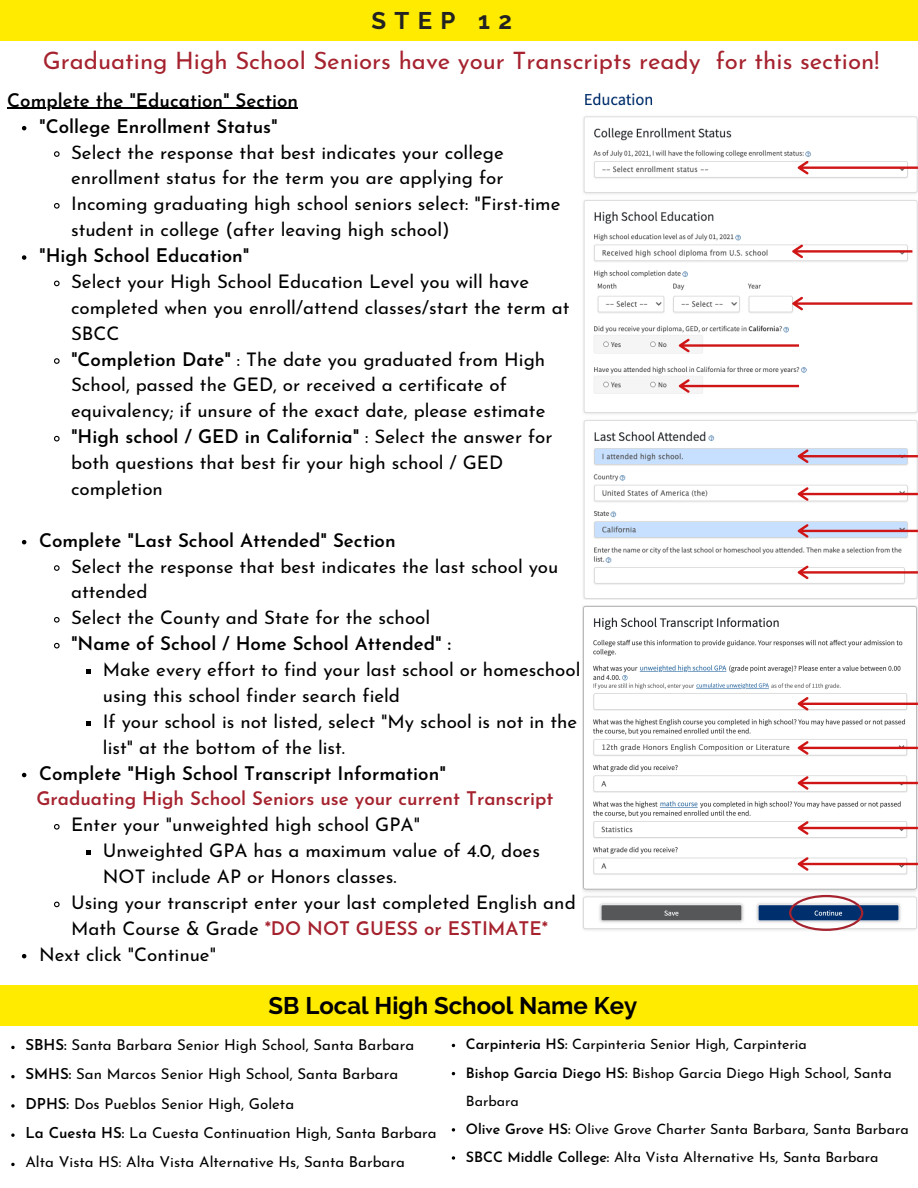
<style>
.page{position:relative;width:918px;height:1188px;background:#fff}
.page>*{position:absolute;margin:0;border:0;box-sizing:border-box;transform-origin:0 0}
.t1{font:24px "Josefin Sans";color:#a5222e}
.t2{font:700 24px "Raleway";color:#000}
.t3{font:700 24px "Raleway";letter-spacing:.35em;color:#222}
.t4{font:18.75px/25.8px "Josefin Sans";color:#000}
.t5{font:600 18.75px "Josefin Sans";color:#000}
.t6{font:600 18.75px "Josefin Sans";color:#a5222e}
.t7{font:15px "Josefin Sans";color:#000}
.t8{font:14.25px/28.2px "Josefin Sans";color:#000}
.s1{font-weight:600}
.s2{font-weight:600;color:#a5222e}
</style>
<div class="page">
<div style="left:0;top:0;width:918px;height:41px;background:#ffeb00"></div>
<div style="left:0;top:985px;width:918px;height:41px;background:#ffeb00"></div>
<img style="left:583px;top:92px;width:335px;height:507px">
<svg style="left:22px;top:126px;width:4px;height:4px"></svg>
<svg style="left:54px;top:151px;width:6px;height:6px"></svg>
<svg style="left:54px;top:203px;width:6px;height:6px"></svg>
<svg style="left:22px;top:255px;width:4px;height:5px"></svg>
<svg style="left:54px;top:280px;width:6px;height:7px"></svg>
<svg style="left:54px;top:358px;width:6px;height:6px"></svg>
<svg style="left:54px;top:435px;width:6px;height:7px"></svg>
<svg style="left:22px;top:540px;width:4px;height:4px"></svg>
<svg style="left:54px;top:565px;width:6px;height:6px"></svg>
<svg style="left:54px;top:617px;width:6px;height:6px"></svg>
<svg style="left:54px;top:642px;width:6px;height:7px"></svg>
<svg style="left:86px;top:669px;width:5px;height:5px"></svg>
<svg style="left:86px;top:721px;width:5px;height:5px"></svg>
<svg style="left:22px;top:773px;width:4px;height:4px"></svg>
<svg style="left:54px;top:824px;width:6px;height:6px"></svg>
<svg style="left:86px;top:850px;width:5px;height:5px"></svg>
<svg style="left:54px;top:901px;width:6px;height:7px"></svg>
<svg style="left:22px;top:954px;width:4px;height:4px"></svg>
<hr style="left:7px;top:108px;width:291px;height:1px;background:#000">
<svg style="left:792px;top:245px;width:120px;height:13px"></svg>
<svg style="left:792px;top:297px;width:120px;height:13px"></svg>
<svg style="left:679px;top:339px;width:120px;height:13px"></svg>
<svg style="left:679px;top:379px;width:120px;height:14px"></svg>
<svg style="left:798px;top:449px;width:120px;height:14px;background:#ccb9d0"></svg>
<svg style="left:798px;top:487px;width:120px;height:14px"></svg>
<svg style="left:798px;top:524px;width:120px;height:14px;background:#ccb8cd"></svg>
<svg style="left:798px;top:566px;width:120px;height:13px"></svg>
<svg style="left:798px;top:161px;width:120px;height:14px"></svg>
<img style="left:583px;top:605px;width:335px;height:325px">
<svg style="left:798px;top:697px;width:120px;height:14px"></svg>
<svg style="left:798px;top:741px;width:120px;height:14px"></svg>
<svg style="left:798px;top:776px;width:120px;height:14px"></svg>
<svg style="left:798px;top:821px;width:120px;height:14px"></svg>
<svg style="left:798px;top:857px;width:120px;height:14px"></svg>
<svg style="left:11px;top:1046px;width:4px;height:3px"></svg>
<svg style="left:11px;top:1075px;width:4px;height:3px"></svg>
<svg style="left:11px;top:1104px;width:4px;height:4px"></svg>
<svg style="left:11px;top:1133px;width:4px;height:4px"></svg>
<svg style="left:11px;top:1163px;width:4px;height:3px"></svg>
<svg style="left:452px;top:1128px;width:3px;height:4px"></svg>
<svg style="left:452px;top:1156px;width:3px;height:4px"></svg>
<svg style="left:789px;top:895px;width:74px;height:36px"></svg>
<p class="t3" style="left:371px;top:6px;width:142px">STEP 12</p>
<p class="t1" style="left:43px;top:51px;width:838px">Graduating High School Seniors have your Transcripts ready for this section!</p>
<p class="t5" style="left:7px;top:93px;width:292px">Complete the "Education" Section</p>
<p class="t5" style="left:39px;top:119px;width:240px">"College Enrollment Status"</p>
<p class="t4" style="left:71px;top:141px;width:434px">Select the response that best indicates your college enrollment status for the term you are applying for</p>
<p class="t4" style="left:71px;top:193px;width:491px">Incoming graduating high school seniors select: "First-time student in college (after leaving high school)</p>
<p class="t5" style="left:39px;top:248px;width:212px">"High School Education"</p>
<p class="t4" style="left:71px;top:270px;width:500px">Select your High School Education Level you will have completed when you enroll/attend classes/start the term at<br>SBCC</p>
<p class="t4" style="left:71px;top:348px;width:476px"><span class="s1">"Completion Date"</span> : The date you graduated from High<br>School, passed the GED, or received a certificate of equivalency; if unsure of the exact date, please estimate</p>
<p class="t4" style="left:71px;top:426px;width:483px"><span class="s1">"High school / GED in California"</span> : Select the answer for both questions that best fir your high school / GED completion</p>
<p class="t5" style="left:39px;top:533px;width:358px">Complete "Last School Attended" Section</p>
<p class="t4" style="left:71px;top:555px;width:489px">Select the response that best indicates the last school you attended</p>
<p class="t4" style="left:71px;top:607px;width:361px">Select the County and State for the school</p>
<p class="t5" style="left:71px;top:636px;width:382px">"Name of School / Home School Attended" :</p>
<p class="t4" style="left:103px;top:658px;width:479px">Make every effort to find your last school or homeschool using this school finder search field</p>
<p class="t4" style="left:103px;top:710px;width:476px">If your school is not listed, select "My school is not in the list" at the bottom of the list.</p>
<p class="t5" style="left:39px;top:765px;width:408px">Complete "High School Transcript Information"</p>
<p class="t4" style="left:71px;top:814px;width:351px">Enter your "unweighted high school GPA"</p>
<p class="t4" style="left:103px;top:840px;width:439px">Unweighted GPA has a maximum value of 4.0, does<br>NOT include AP or Honors classes.</p>
<p class="t4" style="left:71px;top:891px;width:506px">Using your transcript enter your last completed English and<br>Math Course &amp; Grade <span class="s2">*DO NOT GUESS or ESTIMATE*</span></p>
<p class="t4" style="left:39px;top:943px;width:178px">Next click "Continue"</p>
<p class="t6" style="left:36px;top:791px;width:519px">Graduating High School Seniors use your current Transcript</p>
<p class="t2" style="left:269px;top:991px;width:370px">SB Local High School Name Key</p>
<p class="t7" style="left:25px;top:1039px;width:390px"><span class="s1">SBHS:</span> Santa Barbara Senior High School, Santa Barbara</p>
<p class="t7" style="left:25px;top:1068px;width:374px"><span class="s1">SMHS:</span> San Marcos Senior High School, Santa Barbara</p>
<p class="t7" style="left:25px;top:1097px;width:270px"><span class="s1">DPHS:</span> Dos Pueblos Senior High, Goleta</p>
<p class="t7" style="left:25px;top:1127px;width:413px"><span class="s1">La Cuesta HS:</span> La Cuesta Continuation High, Santa Barbara</p>
<p class="t7" style="left:25px;top:1156px;width:381px">Alta Vista HS: Alta Vista Alternative Hs, Santa Barbara</p>
<p class="t8" style="left:466px;top:1032px;width:343px"><span class="s1">Carpinteria HS:</span> Carpinteria Senior High, Carpinteria</p>
<p class="t8" style="left:466px;top:1060px;width:427px"><span class="s1">Bishop Garcia Diego HS:</span> Bishop Garcia Diego High School, Santa<br>Barbara</p>
<p class="t8" style="left:466px;top:1116px;width:444px"><span class="s1">Olive Grove HS:</span> Olive Grove Charter Santa Barbara, Santa Barbara</p>
<p class="t8" style="left:466px;top:1144px;width:414px"><span class="s1">SBCC Middle College:</span> Alta Vista Alternative Hs, Santa Barbara</p>
</div>
